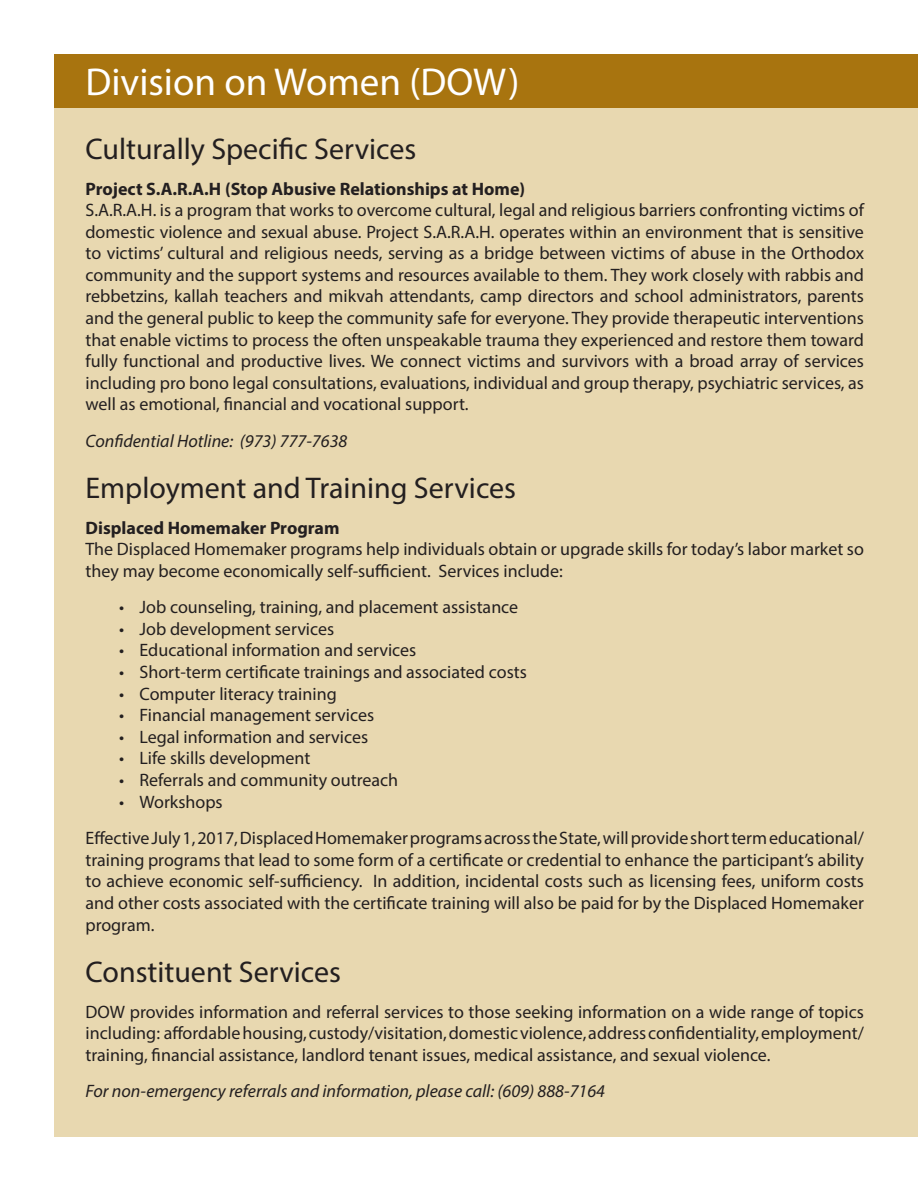
<style>
.page{position:relative;width:918px;height:1188px;background:#fff}
.page>*{position:absolute;margin:0;border:0;box-sizing:border-box;transform-origin:0 0}
.t1{font:39px "Myriad Pro";color:#fff}
.t2{font:30px "Myriad Pro";color:#231f20}
.t3{font:18px/21.6px "Myriad Pro";color:#231f20;text-align:justify}
.t4{font:italic 18px "Myriad Pro";color:#231f20}
.t5{font:700 18px "Myriad Pro";color:#231f20}
</style>
<div class="page">
<div style="left:54px;top:72px;width:864px;height:1065px;background:#e8d8b0"></div>
<div style="left:54px;top:54px;width:864px;height:54px;background:#a8740f"></div>
<h1 class="t1" style="left:86px;top:58px;width:436px">Division on Women (DOW)</h1>
<h2 class="t2" style="left:86px;top:130px;width:332px">Culturally Specific Services</h2>
<p class="t5" style="left:86px;top:177px;width:441px">Project S.A.R.A.H (Stop Abusive Relationships at Home)</p>
<p class="t3" style="left:86px;top:199px;width:780px">S.A.R.A.H. is a program that works to overcome cultural, legal and religious barriers confronting victims of domestic violence and sexual abuse. Project S.A.R.A.H. operates within an environment that is sensitive to victims’ cultural and religious needs, serving as a bridge between victims of abuse in the Orthodox community and the support systems and resources available to them. They work closely with rabbis and rebbetzins, kallah teachers and mikvah attendants, camp directors and school administrators, parents and the general public to keep the community safe for everyone. They provide therapeutic interventions that enable victims to process the often unspeakable trauma they experienced and restore them toward fully functional and productive lives. We connect victims and survivors with a broad array of services including pro bono legal consultations, evaluations, individual and group therapy, psychiatric services, as well as emotional, financial and vocational support.</p>
<p class="t4" style="left:86px;top:430px;width:263px">Confidential Hotline: (973) 777-7638</p>
<h2 class="t2" style="left:86px;top:469px;width:432px">Employment and Training Services</h2>
<p class="t5" style="left:86px;top:516px;width:256px">Displaced Homemaker Program</p>
<p class="t3" style="left:86px;top:538px;width:780px">The Displaced Homemaker programs help individuals obtain or upgrade skills for today’s labor market so they may become economically self-sufficient. Services include:</p>
<p class="t3" style="left:119px;top:596px;width:401px">• Job counseling, training, and placement assistance</p>
<p class="t3" style="left:119px;top:618px;width:217px">• Job development services</p>
<p class="t3" style="left:119px;top:639px;width:299px">• Educational information and services</p>
<p class="t3" style="left:119px;top:661px;width:409px">• Short-term certificate trainings and associated costs</p>
<p class="t3" style="left:119px;top:682px;width:219px">• Computer literacy training</p>
<p class="t3" style="left:119px;top:704px;width:257px">• Financial management services</p>
<p class="t3" style="left:119px;top:726px;width:250px">• Legal information and services</p>
<p class="t3" style="left:119px;top:747px;width:193px">• Life skills development</p>
<p class="t3" style="left:119px;top:769px;width:280px">• Referrals and community outreach</p>
<p class="t3" style="left:86px;top:783px;width:780px;line-height:36.6px;text-indent:34px">• Workshops<br>Effective July 1, 2017, Displaced Homemaker programs across the State, will provide short term educational/</p>
<p class="t3" style="left:86px;top:849px;width:780px">training programs that lead to some form of a certificate or credential to enhance the participant’s ability to achieve economic self-sufficiency. In addition, incidental costs such as licensing fees, uniform costs and other costs associated with the certificate training will also be paid for by the Displaced Homemaker program.</p>
<h2 class="t2" style="left:86px;top:953px;width:257px">Constituent Services</h2>
<p class="t3" style="left:85px;top:1000px;width:780px">DOW provides information and referral services to those seeking information on a wide range of topics including: affordable housing, custody/visitation, domestic violence, address confidentiality, employment/ training, financial assistance, landlord tenant issues, medical assistance, and sexual violence.</p>
<p class="t4" style="left:85px;top:1080px;width:521px">For non-emergency referrals and information, please call: (609) 888-7164</p>
</div>
